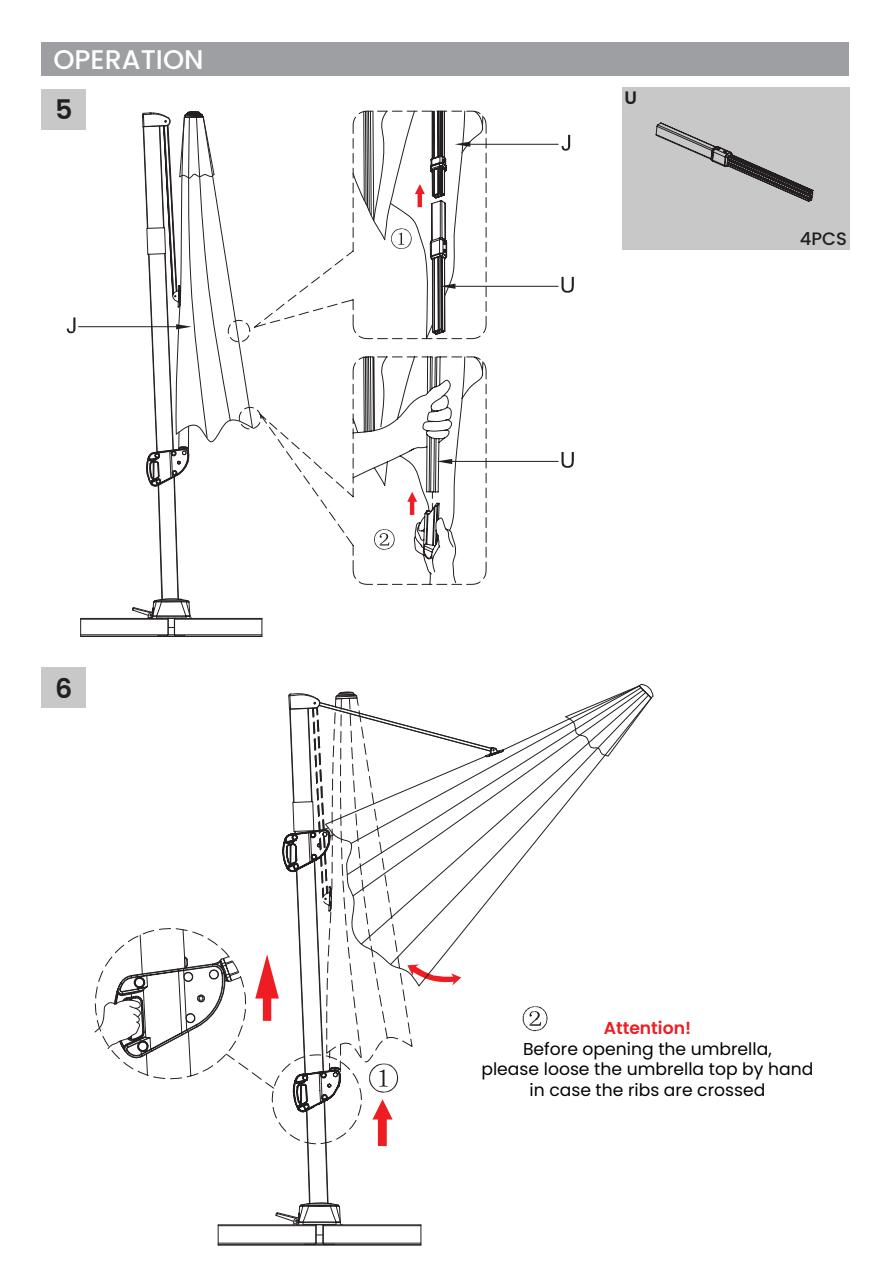
<style>
.page{position:relative;width:893px;height:1263px;background:#fff}
.page>*{position:absolute;margin:0;border:0;box-sizing:border-box;transform-origin:0 0}
.t1{font:500 27px "Poppins";color:#fff}
.t2{font:600 27px "Poppins";color:#231f20}
.t3{font:500 18px "Poppins";color:#231f20}
.t4{font:600 18px "Poppins";color:#231f20}
.t5{font:17.25px/20.7px "Poppins";color:#030303;text-align:center}
.t6{font:600 17.25px "Poppins";color:#ee1d23}
</style>
<div class="page">
<div style="left:622px;top:87px;width:227px;height:163px;background:#c8c8c9"></div>
<hr style="left:218px;top:1245px;width:203px;height:1px;background:#231f20">
<div style="left:41px;top:43px;width:808px;height:33px;background:#9d9fa3"></div>
<div style="left:41px;top:667px;width:45px;height:41px;background:#c8c8c9"></div>
<div style="left:41px;top:90px;width:45px;height:40px;background:#c8c8c9"></div>
<svg style="left:655px;top:122px;width:159px;height:80px"></svg>
<svg style="left:80px;top:618px;width:1px;height:18px"></svg>
<hr style="left:81px;top:618px;width:87px;height:1px;background:#231f20">
<hr style="left:81px;top:619px;width:87px;height:1px;background:#231f20">
<hr style="left:81px;top:634px;width:87px;height:1px;background:#231f20">
<hr style="left:81px;top:636px;width:181px;height:1px;background:#231f20">
<svg style="left:131px;top:111px;width:96px;height:525px"></svg>
<hr style="left:79px;top:326px;width:97px;height:1px;background:#231f20">
<svg style="left:67px;top:317px;width:8px;height:17px"></svg>
<svg style="left:227px;top:42px;width:260px;height:595px"></svg>
<hr style="left:470px;top:144px;width:88px;height:1px;background:#231f20">
<svg style="left:561px;top:135px;width:9px;height:16px"></svg>
<svg style="left:352px;top:110px;width:131px;height:230px"></svg>
<hr style="left:455px;top:286px;width:103px;height:1px;background:#231f20">
<svg style="left:561px;top:277px;width:13px;height:16px"></svg>
<svg style="left:437px;top:459px;width:15px;height:5px"></svg>
<hr style="left:452px;top:461px;width:106px;height:1px;background:#231f20">
<svg style="left:561px;top:452px;width:13px;height:16px"></svg>
<svg style="left:94px;top:683px;width:560px;height:562px"></svg>
<h1 class="t1" style="left:53px;top:44px;width:152px">OPERATION</h1>
<h1 class="t2" style="left:55px;top:94px;width:19px">5</h1>
<h1 class="t2" style="left:55px;top:673px;width:19px">6</h1>
<p class="t4" style="left:625px;top:88px;width:14px">U</p>
<p class="t3" style="left:800px;top:228px;width:49px">4PCS</p>
<p class="t6" style="left:604px;top:1018px;width:89px">Attention!</p>
<p class="t5" style="left:481px;top:1038px;width:333px">Before opening the umbrella,<br>please loose the umbrella top by hand in case the ribs are crossed</p>
</div>
